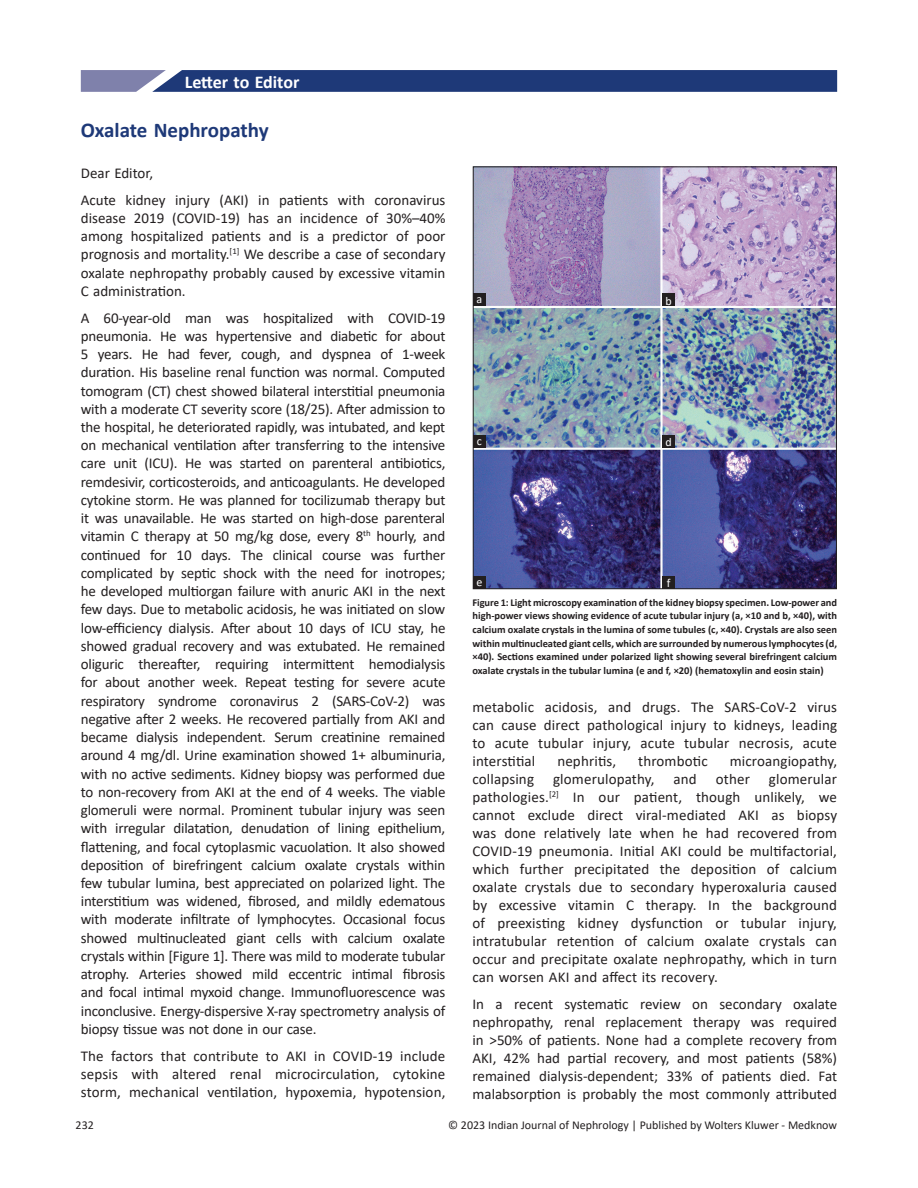
<style>
.page{position:relative;width:918px;height:1188px;background:#fff}
.page>*{position:absolute;margin:0;border:0;box-sizing:border-box;transform-origin:0 0}
.AT{font:700 21px "Calibri";color:#1e3978}
.AH{font:700 18px "Calibri";color:#fff}
.TX{font:15px/18.3px "Calibri";color:#231f20;text-align:justify}
.t1{font:12px "Calibri";color:#231f20}
.LABEL{font:12px "Calibri";color:#fff}
.FGC{font:700 10.5px/13.6px "Calibri";color:#231f20;text-align:justify}
</style>
<div class="page">
<svg style="left:81px;top:70px;width:756px;height:22px"></svg>
<img style="left:475px;top:169px;width:360px;height:418px">
<div style="left:662px;top:435px;width:13px;height:13px;background:#231f20"></div>
<div style="left:473px;top:435px;width:13px;height:13px;background:#231f20"></div>
<div style="left:662px;top:294px;width:13px;height:12px;background:#231f20"></div>
<div style="left:662px;top:576px;width:13px;height:13px;background:#231f20"></div>
<div style="left:473px;top:294px;width:13px;height:12px;background:#231f20"></div>
<div style="left:473px;top:576px;width:13px;height:13px;background:#231f20"></div>
<p class="AH" style="left:185px;top:69px;width:116px">Letter to Editor</p>
<p class="AT" style="left:81px;top:116px;width:189px">Oxalate Nephropathy</p>
<p class="TX" style="left:81px;top:163px;width:74px">Dear Editor,</p>
<p class="TX" style="left:81px;top:190px;width:366px">Acute kidney injury (AKI) in patients with coronavirus disease 2019 (COVID‑19) has an incidence of 30%–40% among hospitalized patients and is a predictor of poor prognosis and mortality.<sup>[1]</sup> We describe a case of secondary oxalate nephropathy probably caused by excessive vitamin C administration.</p>
<p class="TX" style="left:81px;top:308px;width:366px">A 60‑year‑old man was hospitalized with COVID‑19 pneumonia. He was hypertensive and diabetic for about 5 years. He had fever, cough, and dyspnea of 1‑week duration. His baseline renal function was normal. Computed tomogram (CT) chest showed bilateral interstitial pneumonia with a moderate CT severity score (18/25). After admission to the hospital, he deteriorated rapidly, was intubated, and kept on mechanical ventilation after transferring to the intensive care unit (ICU). He was started on parenteral antibiotics, remdesivir, corticosteroids, and anticoagulants. He developed cytokine storm. He was planned for tocilizumab therapy but it was unavailable. He was started on high‑dose parenteral vitamin C therapy at 50 mg/kg dose, every 8<sup>th</sup> hourly, and continued for 10 days. The clinical course was further complicated by septic shock with the need for inotropes; he developed multiorgan failure with anuric AKI in the next few days. Due to metabolic acidosis, he was initiated on slow low‑efficiency dialysis. After about 10 days of ICU stay, he showed gradual recovery and was extubated. He remained oliguric thereafter, requiring intermittent hemodialysis for about another week. Repeat testing for severe acute respiratory syndrome coronavirus 2 (SARS‑CoV‑2) was negative after 2 weeks. He recovered partially from AKI and became dialysis independent. Serum creatinine remained around 4 mg/dl. Urine examination showed 1+ albuminuria, with no active sediments. Kidney biopsy was performed due to non‑recovery from AKI at the end of 4 weeks. The viable glomeruli were normal. Prominent tubular injury was seen with irregular dilatation, denudation of lining epithelium, flattening, and focal cytoplasmic vacuolation. It also showed deposition of birefringent calcium oxalate crystals within few tubular lumina, best appreciated on polarized light. The interstitium was widened, fibrosed, and mildly edematous with moderate infiltrate of lymphocytes. Occasional focus showed multinucleated giant cells with calcium oxalate crystals within [Figure 1]. There was mild to moderate tubular atrophy. Arteries showed mild eccentric intimal fibrosis and focal intimal myxoid change. Immunofluorescence was inconclusive. Energy‑dispersive X‑ray spectrometry analysis of biopsy tissue was not done in our case.</p>
<p class="TX" style="left:81px;top:1046px;width:366px">The factors that contribute to AKI in COVID‑19 include sepsis with altered renal microcirculation, cytokine storm, mechanical ventilation, hypoxemia, hypotension,</p>
<p class="LABEL" style="left:477px;top:291px;width:7px">a</p>
<p class="LABEL" style="left:666px;top:292px;width:8px">b</p>
<p class="LABEL" style="left:477px;top:433px;width:7px">c</p>
<p class="LABEL" style="left:666px;top:434px;width:8px">d</p>
<p class="LABEL" style="left:476px;top:574px;width:7px">e</p>
<p class="LABEL" style="left:667px;top:575px;width:5px">f</p>
<p class="FGC" style="left:472px;top:595px;width:366px">Figure 1: Light microscopy examination of the kidney biopsy specimen. Low‑power and high‑power views showing evidence of acute tubular injury (a, ×10 and b, ×40), with calcium oxalate crystals in the lumina of some tubules (c, ×40). Crystals are also seen within multinucleated giant cells, which are surrounded by numerous lymphocytes (d, ×40). Sections examined under polarized light showing several birefringent calcium oxalate crystals in the tubular lumina (e and f, ×20) (hematoxylin and eosin stain)</p>
<p class="TX" style="left:472px;top:698px;width:366px">metabolic acidosis, and drugs. The SARS‑CoV‑2 virus can cause direct pathological injury to kidneys, leading to acute tubular injury, acute tubular necrosis, acute interstitial</p>
<p class="TX" style="left:557px;top:752px;width:60px">nephritis,</p>
<p class="TX" style="left:638px;top:752px;width:71px">thrombotic</p>
<p class="TX" style="left:730px;top:752px;width:109px">microangiopathy,</p>
<p class="TX" style="left:472px;top:770px;width:366px;text-indent:296px">glomerular pathologies.<sup>[2]</sup> In our patient, though unlikely, we cannot exclude direct viral‑mediated AKI as biopsy was done relatively late when he had recovered from COVID‑19 pneumonia. Initial AKI could be multifactorial, which further precipitated the deposition of calcium oxalate crystals due to secondary hyperoxaluria caused by excessive vitamin C therapy. In the background of preexisting kidney dysfunction or tubular injury, intratubular retention of calcium oxalate crystals can occur and precipitate oxalate nephropathy, which in turn can worsen AKI and affect its recovery.</p>
<p class="TX" style="left:472px;top:994px;width:366px">In a recent systematic review on secondary oxalate nephropathy, renal replacement therapy was required in &gt;50% of patients. None had a complete recovery from AKI, 42% had partial recovery, and most patients (58%) remained dialysis‑dependent; 33% of patients died. Fat malabsorption is probably the most commonly attributed</p>
<p class="TX" style="left:472px;top:770px;width:63px">collapsing</p>
<p class="TX" style="left:553px;top:770px;width:103px">glomerulopathy,</p>
<p class="TX" style="left:674px;top:770px;width:25px">and</p>
<p class="TX" style="left:716px;top:770px;width:36px">other</p>
<p class="t1" style="left:76px;top:1116px;width:20px">232</p>
<p class="t1" style="left:448px;top:1116px;width:390px">© 2023 Indian Journal of Nephrology | Published by Wolters Kluwer - Medknow</p>
</div>
